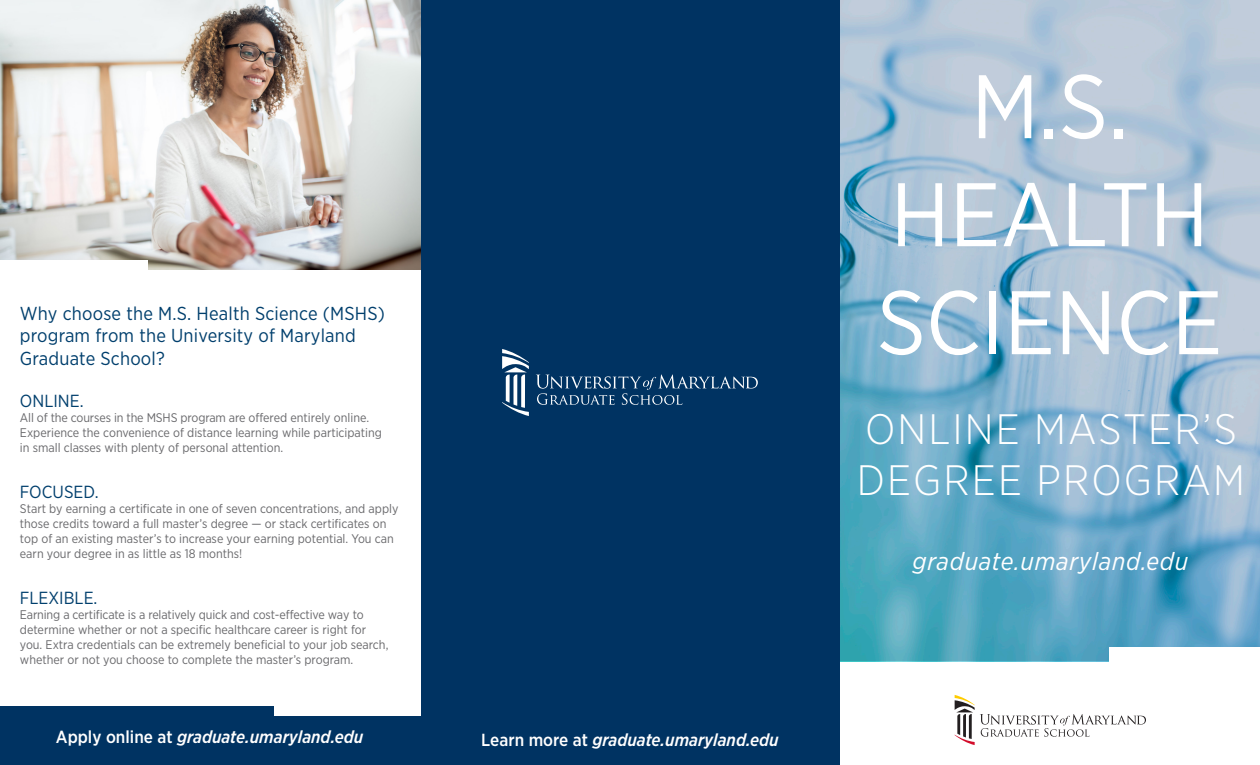
<style>
.page{position:relative;width:1260px;height:765px;background:#fff}
.page>*{position:absolute;margin:0;border:0;box-sizing:border-box;transform-origin:0 0}
.t1{font:90px/108px "Gotham Narrow";color:#fff}
.t2{font:300 42.5px/51px "Gotham Narrow";letter-spacing:.05em;color:#fff}
.t3{font:italic 25px "Gotham Narrow";letter-spacing:.03em;color:#fff}
.t4{font:18.75px/22.5px "Gotham Narrow";letter-spacing:.01em;color:#003f6d}
.t5{font:italic 500 17.5px "Gotham Narrow";color:#fff}
.t6{font:17.5px "Gotham Narrow";color:#003f6d}
.t7{font:12.5px/15px "Gotham Narrow";color:#69696c}
.s1{font-style:normal}
</style>
<div class="page">
<div style="left:0;top:706px;width:422px;height:59px;background:#003362"></div>
<div style="left:274px;top:673px;width:147px;height:42px;background:#fff"></div>
<svg style="left:840px;top:0;width:420px;height:661px;background:#8eb8cf"></svg>
<img style="left:0;top:0;width:421px;height:270px">
<div style="left:0;top:260px;width:147px;height:43px;background:#fff"></div>
<div style="left:1109px;top:648px;width:151px;height:42px;background:#fff"></div>
<svg style="left:955px;top:695px;width:191px;height:50px"></svg>
<div style="left:421px;top:0;width:419px;height:765px;background:#003362"></div>
<svg style="left:502px;top:349px;width:27px;height:67px"></svg>
<svg style="left:536px;top:374px;width:222px;height:31px"></svg>
<p class="t4" style="left:20px;top:301px;width:366px">Why choose the M.S. Health Science (MSHS) program from the University of Maryland<br>Graduate School?</p>
<p class="t6" style="left:20px;top:390px;width:65px">ONLINE.</p>
<p class="t7" style="left:20px;top:410px;width:364px">All of the courses in the MSHS program are offered entirely online.<br>Experience the convenience of distance learning while participating</p>
<p class="t7" style="left:20px;top:440px;width:265px">in small classes with plenty of personal attention.</p>
<p class="t6" style="left:20px;top:481px;width:80px">FOCUSED.</p>
<p class="t7" style="left:20px;top:501px;width:380px">Start by earning a certificate in one of seven concentrations, and apply those credits toward a full master’s degree — or stack certificates on top of an existing master’s to increase your earning potential. You can earn your degree in as little as 18 months!</p>
<p class="t6" style="left:20px;top:587px;width:79px">FLEXIBLE.</p>
<p class="t7" style="left:20px;top:607px;width:370px">Earning a certificate is a relatively quick and cost-effective way to determine whether or not a specific healthcare career is right for you. Extra credentials can be extremely beneficial to your job search, whether or not you choose to complete the master’s program.</p>
<p class="t5" style="left:56px;top:726px;width:309px"><span class="s1">Apply online at</span> graduate.umaryland.edu</p>
<p class="t5" style="left:481px;top:728px;width:299px"><span class="s1">Learn more at</span> graduate.umaryland.edu</p>
<p class="t1" style="left:971px;top:51px;width:158px">M.S.</p>
<p class="t1" style="left:877px;top:159px;width:347px">HEALTH<br>SCIENCE</p>
<p class="t2" style="left:857px;top:402px;width:390px">ONLINE MASTER’S<br>DEGREE PROGRAM</p>
<p class="t3" style="left:913px;top:546px;width:277px">graduate.umaryland.edu</p>
</div>
